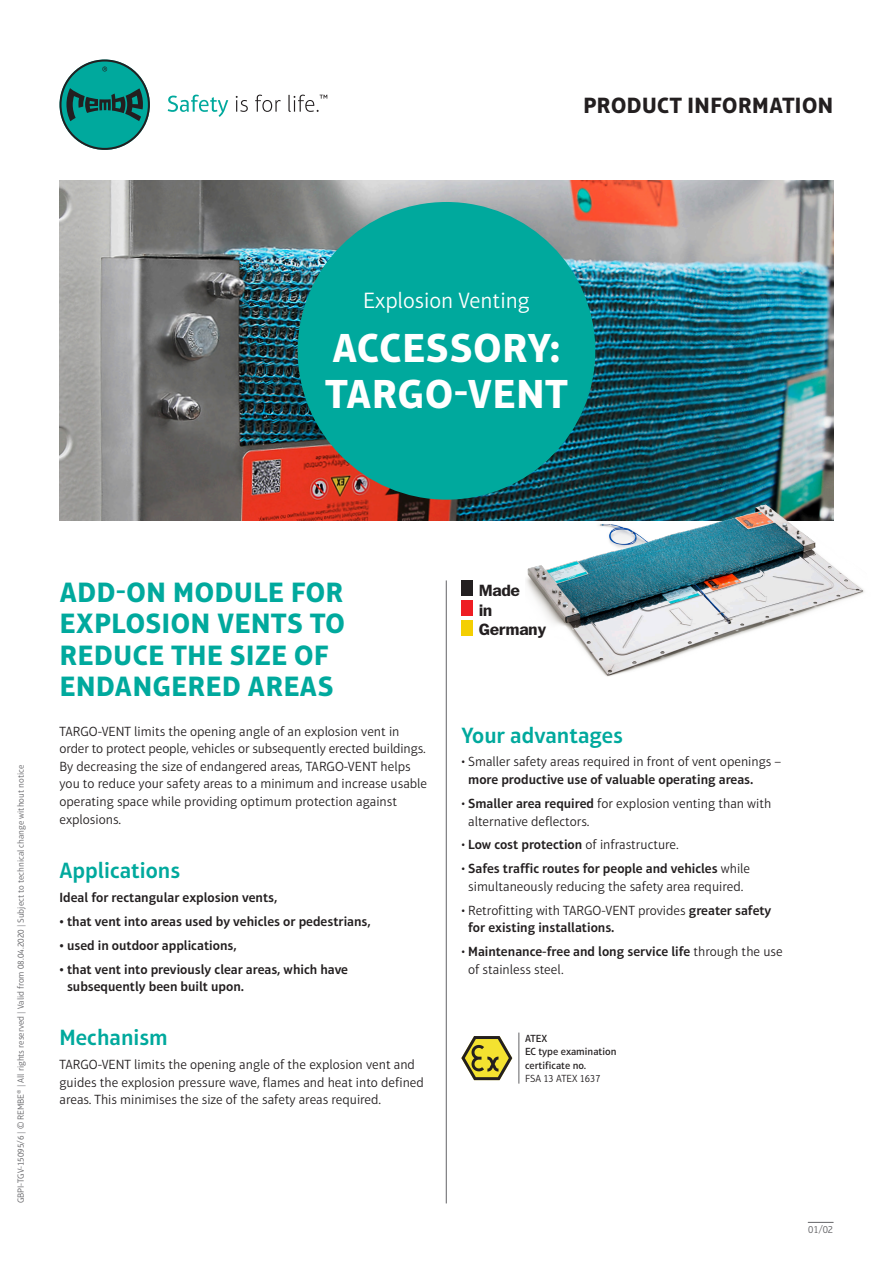
<style>
.page{position:relative;width:893px;height:1263px;background:#fff}
.page>*{position:absolute;margin:0;border:0;box-sizing:border-box;transform-origin:0 0}
.t1{font:700 41.25px "Aptifer Sans LT Pro";letter-spacing:.025em;color:#fff}
.t2{font:700 28.5px/31.3px "Aptifer Sans LT Pro";letter-spacing:.025em;color:#00a99d}
.t3{font:600 22.5px "Aptifer Sans LT Pro";color:#00a99d}
.t4{font:700 22.5px "Aptifer Sans LT Pro";letter-spacing:.025em;color:#231f20}
.t5{font:300 22.5px "Aptifer Sans LT Pro";color:#fff}
.t6{font:700 16.8px/19.8px "Franklin ITC Pro";letter-spacing:-.025em;color:#231f20}
.t7{font:300 13.5px/17.5px "Aptifer Sans LT Pro";color:#231f20}
.t8{font:600 13.5px/17.5px "Aptifer Sans LT Pro";color:#231f20}
.t9{font:500 10.5px/13.5px "Aptifer Sans LT Pro";color:#231f20}
.t10{font:300 10.5px "Aptifer Sans LT Pro";color:#231f20}
.t11{font:300 10.5px "Aptifer Sans LT Pro";color:#636366}
.t12{font:300 9px "Aptifer Sans LT Pro";color:#636366}
.s1{font-weight:600}
.s2{font-weight:300}
</style>
<div class="page">
<img style="left:60px;top:181px;width:773px;height:340px">
<hr style="left:446px;top:580px;width:1px;height:623px;background:#636366">
<div style="left:298px;top:202px;width:297px;height:298px;background:#00a99d;border-radius:50%"></div>
<img style="left:526px;top:463px;width:338px;height:214px">
<svg style="left:168px;top:95px;width:60px;height:22px"></svg>
<svg style="left:236px;top:96px;width:12px;height:16px"></svg>
<svg style="left:255px;top:95px;width:26px;height:17px"></svg>
<svg style="left:288px;top:95px;width:39px;height:17px"></svg>
<svg style="left:60px;top:60px;width:90px;height:90px"></svg>
<svg style="left:808px;top:1222px;width:25px;height:1px"></svg>
<div style="left:461px;top:580px;width:12px;height:16px;background:#231f20"></div>
<div style="left:461px;top:600px;width:12px;height:16px;background:#ee1d23"></div>
<div style="left:461px;top:620px;width:12px;height:15px;background:#f4cf02"></div>
<hr style="left:519px;top:1032px;width:1px;height:51px;background:#636366">
<svg style="left:461px;top:1036px;width:51px;height:44px"></svg>
<p class="t4" style="left:583px;top:92px;width:251px">PRODUCT INFORMATION</p>
<p class="t5" style="left:363px;top:288px;width:168px">Explosion Venting</p>
<p class="t1" style="left:332px;top:323px;width:229px">ACCESSORY:</p>
<p class="t1" style="left:325px;top:369px;width:244px">TARGO-VENT</p>
<p class="t12" style="left:16px;top:1203px;width:440px;rotate:-90deg">GBPI-TGV-15095/6 | © REMBE® | All rights reserved | Valid from 08.04.2020 | Subject to technical change without notice</p>
<p class="t2" style="left:60px;top:576px;width:287px">ADD-ON MODULE FOR<br>EXPLOSION VENTS TO<br>REDUCE THE SIZE OF<br>ENDANGERED AREAS</p>
<p class="t7" style="left:60px;top:722px;width:369px">TARGO-VENT limits the opening angle of an explosion vent in order to protect people, vehicles or subsequently erected buildings.<br>By decreasing the size of endangered areas, TARGO-VENT helps you to reduce your safety areas to a minimum and increase usable operating space while providing optimum protection against explosions.</p>
<p class="t3" style="left:60px;top:857px;width:122px">Applications</p>
<p class="t8" style="left:60px;top:888px;width:219px">Ideal for rectangular explosion vents,</p>
<p class="t8" style="left:60px;top:912px;width:313px">• that vent into areas used by vehicles or pedestrians,</p>
<p class="t8" style="left:60px;top:936px;width:179px">• used in outdoor applications,</p>
<p class="t8" style="left:67px;top:960px;width:283px;text-indent:-8px">• that vent into previously clear areas, which have subsequently been built upon.</p>
<p class="t3" style="left:60px;top:1024px;width:110px">Mechanism</p>
<p class="t7" style="left:60px;top:1056px;width:366px">TARGO-VENT limits the opening angle of the explosion vent and guides the explosion pressure wave, flames and heat into defined areas. This minimises the size of the safety areas required.</p>
<p class="t6" style="left:479px;top:581px;width:69px">Made<br>in<br>Germany</p>
<p class="t3" style="left:461px;top:722px;width:163px">Your advantages</p>
<p class="t7" style="left:468px;top:753px;width:314px;text-indent:-7px">• Smaller safety areas required in front of vent openings – <span class="s1">more productive use of valuable operating areas.</span></p>
<p class="t7" style="left:468px;top:795px;width:305px;text-indent:-7px">• <span class="s1">Smaller area required</span> for explosion venting than with alternative deflectors.</p>
<p class="t7" style="left:461px;top:836px;width:219px">• <span class="s1">Low cost protection</span> of infrastructure.</p>
<p class="t7" style="left:461px;top:860px;width:290px;text-align:center">• <span class="s1">Safes traffic routes for people and vehicles</span> while simultaneously reducing the safety area required.</p>
<p class="t8" style="left:468px;top:901px;width:305px;text-indent:-7px"><span class="s2">• Retrofitting with TARGO-VENT provides</span> greater safety for existing installations.</p>
<p class="t8" style="left:468px;top:943px;width:316px;text-indent:-7px"><span class="s2">•</span> Maintenance-free and long service life <span class="s2">through the use of stainless steel.</span></p>
<p class="t9" style="left:525px;top:1031px;width:93px">ATEX<br>EC type examination certificate no.</p>
<p class="t10" style="left:525px;top:1073px;width:77px">FSA 13 ATEX 1637</p>
<p class="t11" style="left:808px;top:1224px;width:27px">01/02</p>
</div>
